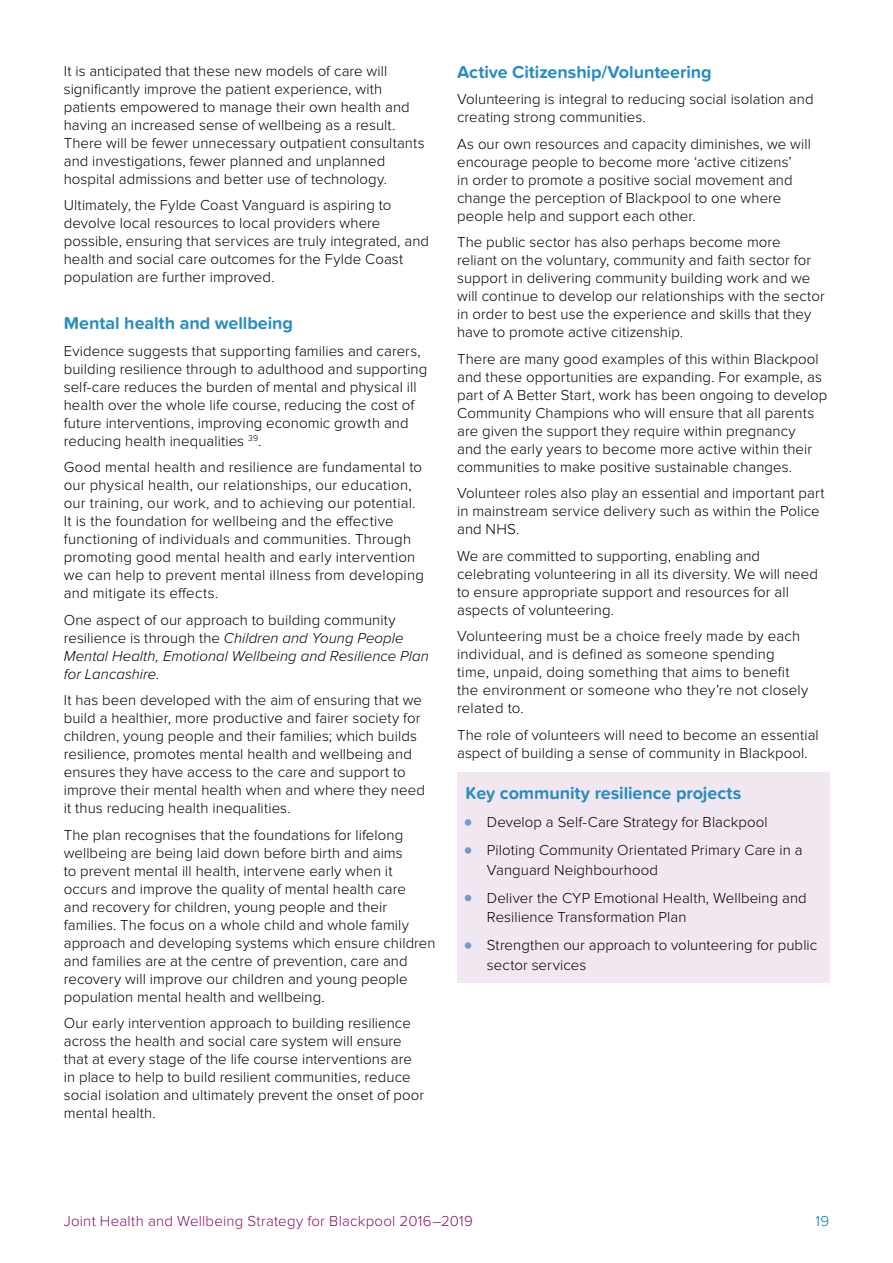
<style>
.page{position:relative;width:893px;height:1263px;background:#fff}
.page>*{position:absolute;margin:0;border:0;box-sizing:border-box;transform-origin:0 0}
.t1{font:700 18px "Proxima Nova Soft";letter-spacing:-.005em;color:#288dc1}
.t2{font:300 15px/18px "Proxima Nova";letter-spacing:.005em;color:#000}
.t3{font:italic 300 15px/18px "Proxima Nova";color:#000}
.t4{font:300 15px "Proxima Nova";letter-spacing:.015em;color:#8b0e68}
.t5{font:300 15px "Proxima Nova";color:#0079bd}
.s1{font-style:normal}
.s2{font-weight:900;font-size:13.5px;color:#719dd2}
</style>
<div class="page">
<div style="left:457px;top:772px;width:372px;height:210px;background:#f1e7f1"></div>
<div style="left:465px;top:819px;width:6px;height:7px;border:3px solid #719dd2;border-radius:50%"></div>
<div style="left:465px;top:847px;width:6px;height:7px;border:3px solid #719dd2;border-radius:50%"></div>
<svg style="left:465px;top:895px;width:6px;height:6px"></svg>
<div style="left:465px;top:942px;width:6px;height:7px;border:3px solid #719dd2;border-radius:50%"></div>
<p class="t2" style="left:64px;top:62px;width:362px">It is anticipated that these new models of care will significantly improve the patient experience, with patients empowered to manage their own health and having an increased sense of wellbeing as a result.<br>There will be fewer unnecessary outpatient consultants and investigations, fewer planned and unplanned hospital admissions and better use of technology.</p>
<p class="t2" style="left:64px;top:196px;width:367px">Ultimately, the Fylde Coast Vanguard is aspiring to devolve local resources to local providers where possible, ensuring that services are truly integrated, and health and social care outcomes for the Fylde Coast population are further improved.</p>
<p class="t1" style="left:64px;top:313px;width:231px">Mental health and wellbeing</p>
<p class="t2" style="left:64px;top:342px;width:365px">Evidence suggests that supporting families and carers, building resilience through to adulthood and supporting self-care reduces the burden of mental and physical ill health over the whole life course, reducing the cost of future interventions, improving economic growth and reducing health inequalities <sup>39</sup>.</p>
<p class="t2" style="left:64px;top:458px;width:362px">Good mental health and resilience are fundamental to our physical health, our relationships, our education, our training, our work, and to achieving our potential.<br>It is the foundation for wellbeing and the effective functioning of individuals and communities. Through promoting good mental health and early intervention we can help to prevent mental illness from developing and mitigate its effects.</p>
<p class="t3" style="left:64px;top:611px;width:367px"><span class="s1">One aspect of our approach to building community resilience is through the</span> Children and Young People Mental Health, Emotional Wellbeing and Resilience Plan for Lancashire.</p>
<p class="t2" style="left:64px;top:691px;width:363px">It has been developed with the aim of ensuring that we build a healthier, more productive and fairer society for children, young people and their families; which builds resilience, promotes mental health and wellbeing and ensures they have access to the care and support to improve their mental health when and where they need it thus reducing health inequalities.</p>
<p class="t2" style="left:64px;top:826px;width:373px">The plan recognises that the foundations for lifelong wellbeing are being laid down before birth and aims<br>to prevent mental ill health, intervene early when it occurs and improve the quality of mental health care<br>and recovery for children, young people and their families. The focus on a whole child and whole family approach and developing systems which ensure children and families are at the centre of prevention, care and recovery will improve our children and young people population mental health and wellbeing.</p>
<p class="t2" style="left:64px;top:1014px;width:362px">Our early intervention approach to building resilience across the health and social care system will ensure that at every stage of the life course interventions are in place to help to build resilient communities, reduce social isolation and ultimately prevent the onset of poor mental health.</p>
<p class="t1" style="left:457px;top:61px;width:256px">Active Citizenship/Volunteering</p>
<p class="t2" style="left:457px;top:90px;width:358px">Volunteering is integral to reducing social isolation and creating strong communities.</p>
<p class="t2" style="left:457px;top:135px;width:355px">As our own resources and capacity diminishes, we will encourage people to become more ‘active citizens’<br>in order to promote a positive social movement and change the perception of Blackpool to one where people help and support each other.</p>
<p class="t2" style="left:457px;top:233px;width:369px">The public sector has also perhaps become more<br>reliant on the voluntary, community and faith sector for support in delivering community building work and we will continue to develop our relationships with the sector in order to best use the experience and skills that they have to promote active citizenship.</p>
<p class="t2" style="left:457px;top:350px;width:372px">There are many good examples of this within Blackpool and these opportunities are expanding. For example, as part of A Better Start, work has been ongoing to develop Community Champions who will ensure that all parents are given the support they require within pregnancy<br>and the early years to become more active within their communities to make positive sustainable changes.</p>
<p class="t2" style="left:457px;top:484px;width:369px">Volunteer roles also play an essential and important part in mainstream service delivery such as within the Police and NHS.</p>
<p class="t2" style="left:457px;top:547px;width:362px">We are committed to supporting, enabling and celebrating volunteering in all its diversity. We will need to ensure appropriate support and resources for all aspects of volunteering.</p>
<p class="t2" style="left:457px;top:627px;width:353px">Volunteering must be a choice freely made by each individual, and is defined as someone spending time, unpaid, doing something that aims to benefit the environment or someone who they’re not closely related to.</p>
<p class="t2" style="left:457px;top:726px;width:363px">The role of volunteers will need to become an essential aspect of building a sense of community in Blackpool.</p>
<p class="t1" style="left:466px;top:783px;width:277px">Key community resilience projects</p>
<p class="t2" style="left:466px;top:808px;width:339px;line-height:28px"><span class="s2">΅</span> Develop a Self-Care Strategy for Blackpool<br><span class="s2">΅</span> Piloting Community Orientated Primary Care in a</p>
<p class="t2" style="left:466px;top:856px;width:343px;line-height:28px;text-indent:21px">Vanguard Neighbourhood<br><span class="s2">΅</span> Deliver the CYP Emotional Health, Wellbeing and</p>
<p class="t2" style="left:466px;top:903px;width:353px;line-height:28px;text-indent:21px">Resilience Transformation Plan<br><span class="s2">΅</span> Strengthen our approach to volunteering for public</p>
<p class="t2" style="left:487px;top:956px;width:101px">sector services</p>
<p class="t4" style="left:64px;top:1213px;width:411px">Joint Health and Wellbeing Strategy for Blackpool 2016–2019</p>
<p class="t5" style="left:815px;top:1213px;width:15px">19</p>
</div>
